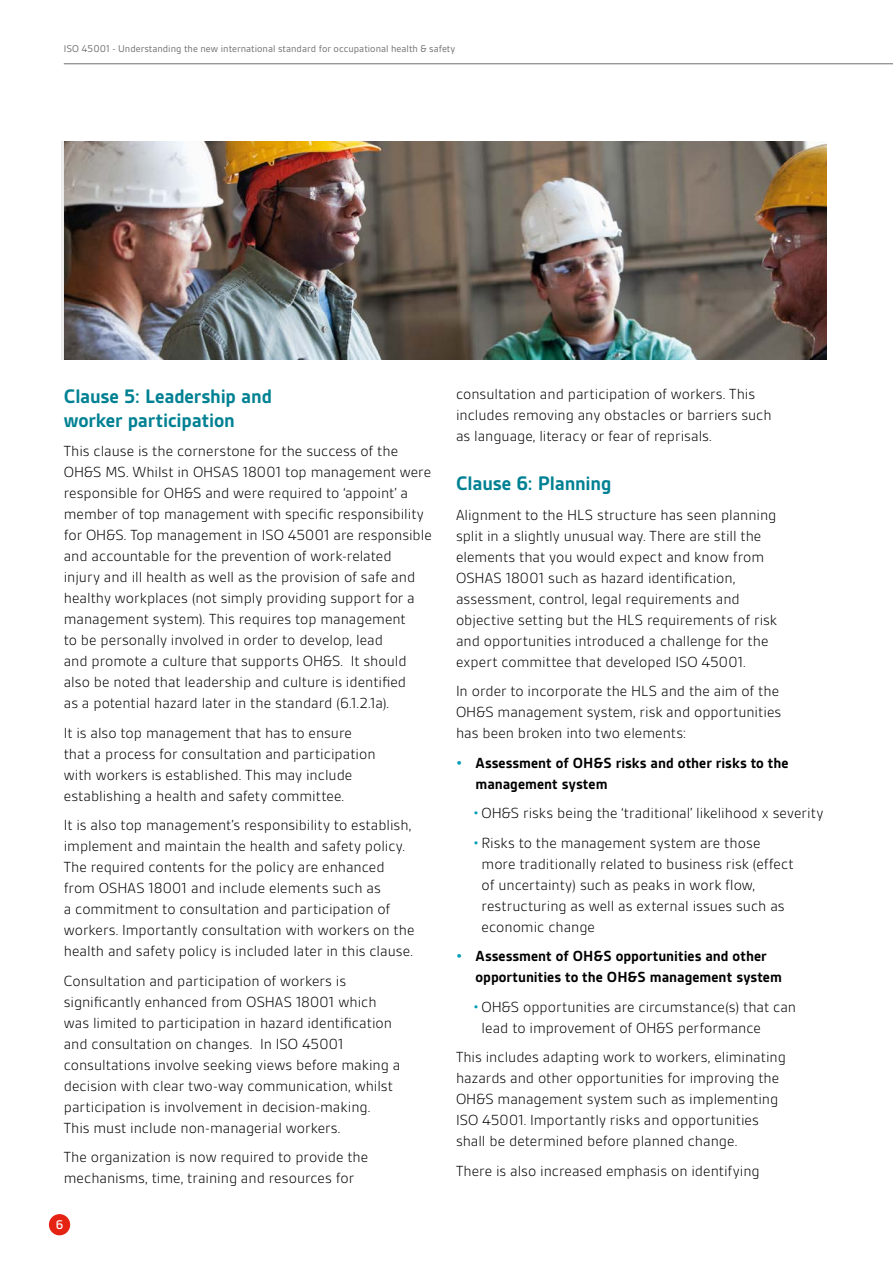
<style>
.page{position:relative;width:893px;height:1263px;background:#fff}
.page>*{position:absolute;margin:0;border:0;box-sizing:border-box;transform-origin:0 0}
.t1{font:700 21px/24px "BSI Gesta";letter-spacing:-.01em;color:#008193}
.t2{font:300 15.75px/21px "BSI Gesta";color:#000}
.t3{font:700 15.75px/21px "BSI Gesta";color:#000}
.t4{font:500 13.5px "BSI Gesta";color:#fff}
.t5{font:10.5px "BSI Gesta";color:#706f6f}
.s1{color:#009eb5}
</style>
<div class="page">
<hr style="left:64px;top:63px;width:829px;height:1px;background:#706f6f">
<div style="left:49px;top:1214px;width:21px;height:21px;background:#e42313;border-radius:50%"></div>
<img style="left:64px;top:141px;width:762px;height:218px">
<p class="t5" style="left:64px;top:43px;width:393px">ISO 45001 - Understanding the new international standard for occupational health &amp; safety</p>
<h1 class="t1" style="left:64px;top:384px;width:210px">Clause 5: Leadership and worker participation</h1>
<p class="t2" style="left:64px;top:441px;width:370px">This clause is the cornerstone for the success of the OH&amp;S MS. Whilst in OHSAS 18001 top management were responsible for OH&amp;S and were required to ‘appoint’ a member of top management with specific responsibility for OH&amp;S. Top management in ISO 45001 are responsible and accountable for the prevention of work-related injury and ill health as well as the provision of safe and healthy workplaces (not simply providing support for a management system). This requires top management<br>to be personally involved in order to develop, lead<br>and promote a culture that supports OH&amp;S. It should also be noted that leadership and culture is identified<br>as a potential hazard later in the standard (6.1.2.1a).</p>
<p class="t2" style="left:64px;top:722px;width:313px">It is also top management that has to ensure that a process for consultation and participation with workers is established. This may include establishing a health and safety committee.</p>
<p class="t2" style="left:64px;top:815px;width:352px">It is also top management’s responsibility to establish, implement and maintain the health and safety policy.<br>The required contents for the policy are enhanced from OSHAS 18001 and include elements such as<br>a commitment to consultation and participation of workers. Importantly consultation with workers on the health and safety policy is included later in this clause.</p>
<p class="t2" style="left:64px;top:970px;width:338px">Consultation and participation of workers is significantly enhanced from OSHAS 18001 which was limited to participation in hazard identification and consultation on changes. In ISO 45001 consultations involve seeking views before making a decision with clear two-way communication, whilst participation is involvement in decision-making.<br>This must include non-managerial workers.</p>
<p class="t2" style="left:64px;top:1147px;width:306px">The organization is now required to provide the mechanisms, time, training and resources for</p>
<p class="t4" style="left:56px;top:1217px;width:9px">6</p>
<p class="t2" style="left:456px;top:383px;width:317px">consultation and participation of workers. This includes removing any obstacles or barriers such as language, literacy or fear of reprisals.</p>
<h1 class="t1" style="left:456px;top:471px;width:157px">Clause 6: Planning</h1>
<p class="t2" style="left:456px;top:504px;width:322px">Alignment to the HLS structure has seen planning split in a slightly unusual way. There are still the elements that you would expect and know from OSHAS 18001 such as hazard identification, assessment, control, legal requirements and objective setting but the HLS requirements of risk and opportunities introduced a challenge for the expert committee that developed ISO 45001.</p>
<p class="t2" style="left:456px;top:681px;width:327px">In order to incorporate the HLS and the aim of the<br>OH&amp;S management system, risk and opportunities has been broken into two elements:</p>
<p class="t3" style="left:476px;top:752px;width:315px;text-indent:-19px"><span class="s1">•</span> Assessment of OH&amp;S risks and other risks to the management system</p>
<p class="t2" style="left:473px;top:803px;width:352px"><span class="s1">•</span> OH&amp;S risks being the ‘traditional’ likelihood x severity</p>
<p class="t2" style="left:482px;top:832px;width:314px;text-indent:-9px"><span class="s1">•</span> Risks to the management system are those more traditionally related to business risk (effect of uncertainty) such as peaks in work flow, restructuring as well as external issues such as economic change</p>
<p class="t3" style="left:476px;top:946px;width:308px;text-indent:-19px"><span class="s1">•</span> Assessment of OH&amp;S opportunities and other opportunities to the OH&amp;S management system</p>
<p class="t2" style="left:482px;top:996px;width:316px;text-indent:-9px"><span class="s1">•</span> OH&amp;S opportunities are circumstance(s) that can lead to improvement of OH&amp;S performance</p>
<p class="t2" style="left:456px;top:1047px;width:331px">This includes adapting work to workers, eliminating hazards and other opportunities for improving the OH&amp;S management system such as implementing ISO 45001. Importantly risks and opportunities shall be determined before planned change.</p>
<p class="t2" style="left:456px;top:1160px;width:305px">There is also increased emphasis on identifying</p>
</div>
